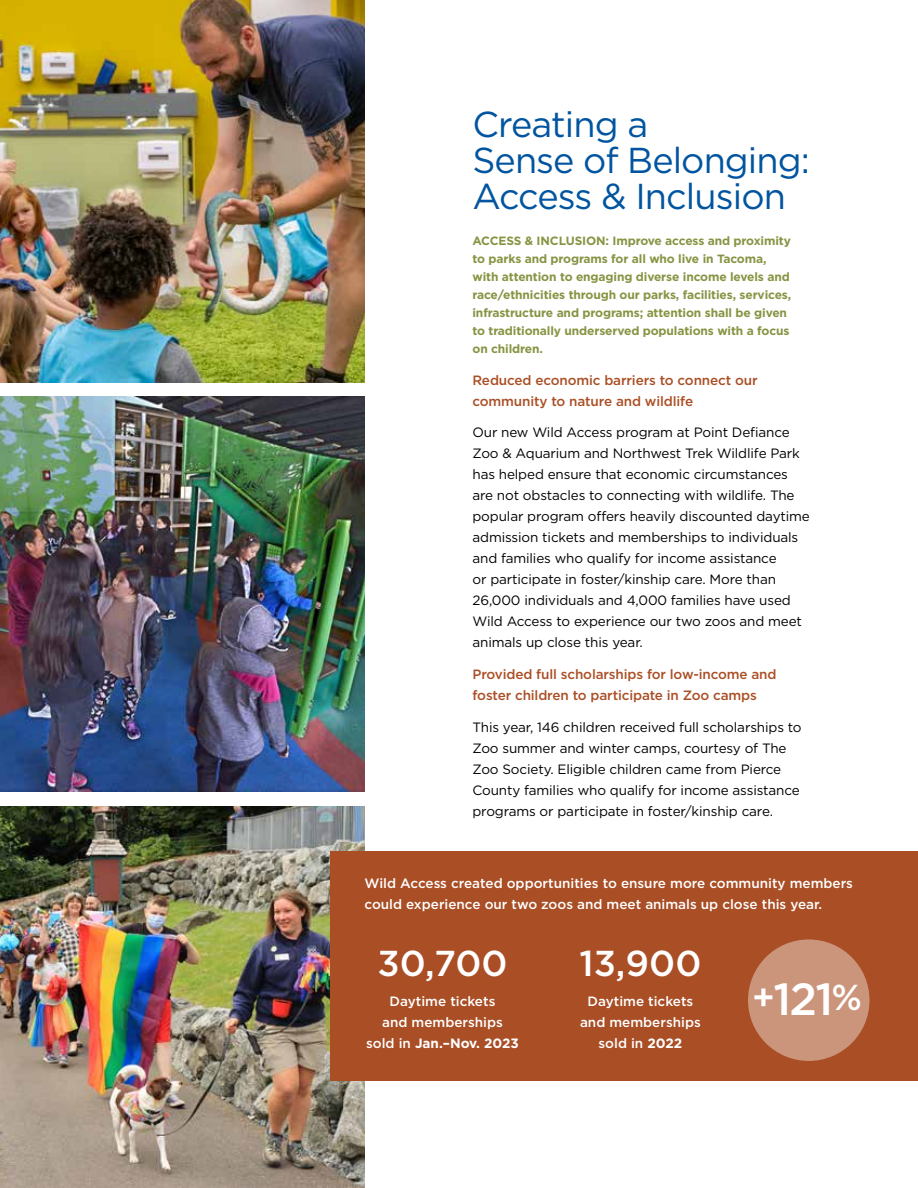
<style>
.page{position:relative;width:918px;height:1188px;background:#fff}
.page>*{position:absolute;margin:0;border:0;box-sizing:border-box;transform-origin:0 0}
.t1{font:500 45px "Gotham";color:#fff}
.t2{font:36px/36px "Gotham";letter-spacing:-.025em;color:#01549f}
.t3{font:500 36px "Gotham";color:#fff}
.t4{font:13.5px/21px "Gotham";letter-spacing:-.01em;color:#000}
.t5{font:500 13.5px/21px "Gotham";color:#fff;text-align:center}
.t6{font:500 13.5px/21px "Gotham";letter-spacing:-.01em;color:#aa4f25}
.t7{font:700 12px/18px "Gotham";letter-spacing:-.01em;color:#879443}
.s1{font-weight:700}
.s2{font-size:36px}
</style>
<div class="page">
<img style="left:0;top:0;width:364px;height:382px">
<img style="left:0;top:396px;width:364px;height:396px">
<img style="left:0;top:807px;width:364px;height:381px">
<div style="left:331px;top:851px;width:587px;height:229px;background:#a94e25"></div>
<div style="left:748px;top:939px;width:122px;height:122px;background:#cb957c;border-radius:50%"></div>
<h2 class="t2" style="left:472px;top:105px;width:339px">Creating a<br>Sense of Belonging:<br>Access &amp; Inclusion</h2>
<p class="t7" style="left:472px;top:231px;width:320px">ACCESS &amp; INCLUSION: Improve access and proximity to parks and programs for all who live in Tacoma, with attention to engaging diverse income levels and race/ethnicities through our parks, facilities, services, infrastructure and programs; attention shall be given to traditionally underserved populations with a focus on children.</p>
<p class="t6" style="left:472px;top:369px;width:287px">Reduced economic barriers to connect our community to nature and wildlife</p>
<p class="t4" style="left:472px;top:422px;width:339px">Our new Wild Access program at Point Defiance Zoo &amp; Aquarium and Northwest Trek Wildlife Park has helped ensure that economic circumstances are not obstacles to connecting with wildlife. The popular program offers heavily discounted daytime admission tickets and memberships to individuals and families who qualify for income assistance<br>or participate in foster/kinship care. More than 26,000 individuals and 4,000 families have used Wild Access to experience our two zoos and meet animals up close this year.</p>
<p class="t6" style="left:472px;top:664px;width:306px">Provided full scholarships for low-income and foster children to participate in Zoo camps</p>
<p class="t4" style="left:472px;top:717px;width:331px">This year, 146 children received full scholarships to Zoo summer and winter camps, courtesy of The Zoo Society. Eligible children came from Pierce County families who qualify for income assistance programs or participate in foster/kinship care.</p>
<p class="t5" style="left:364px;top:872px;width:490px;text-align:left">Wild Access created opportunities to ensure more community members could experience our two zoos and meet animals up close this year.</p>
<h2 class="t3" style="left:378px;top:940px;width:131px">30,700</h2>
<h2 class="t3" style="left:579px;top:940px;width:123px">13,900</h2>
<p class="t5" style="left:366px;top:990px;width:154px">Daytime tickets<br>and memberships<br>sold in <span class="s1">Jan.–Nov. 2023</span></p>
<p class="t5" style="left:580px;top:990px;width:122px">Daytime tickets and memberships sold in <span class="s1">2022</span></p>
<h1 class="t1" style="left:752px;top:969px;width:111px"><span class="s2">+</span>121<span class="s2">%</span></h1>
</div>
